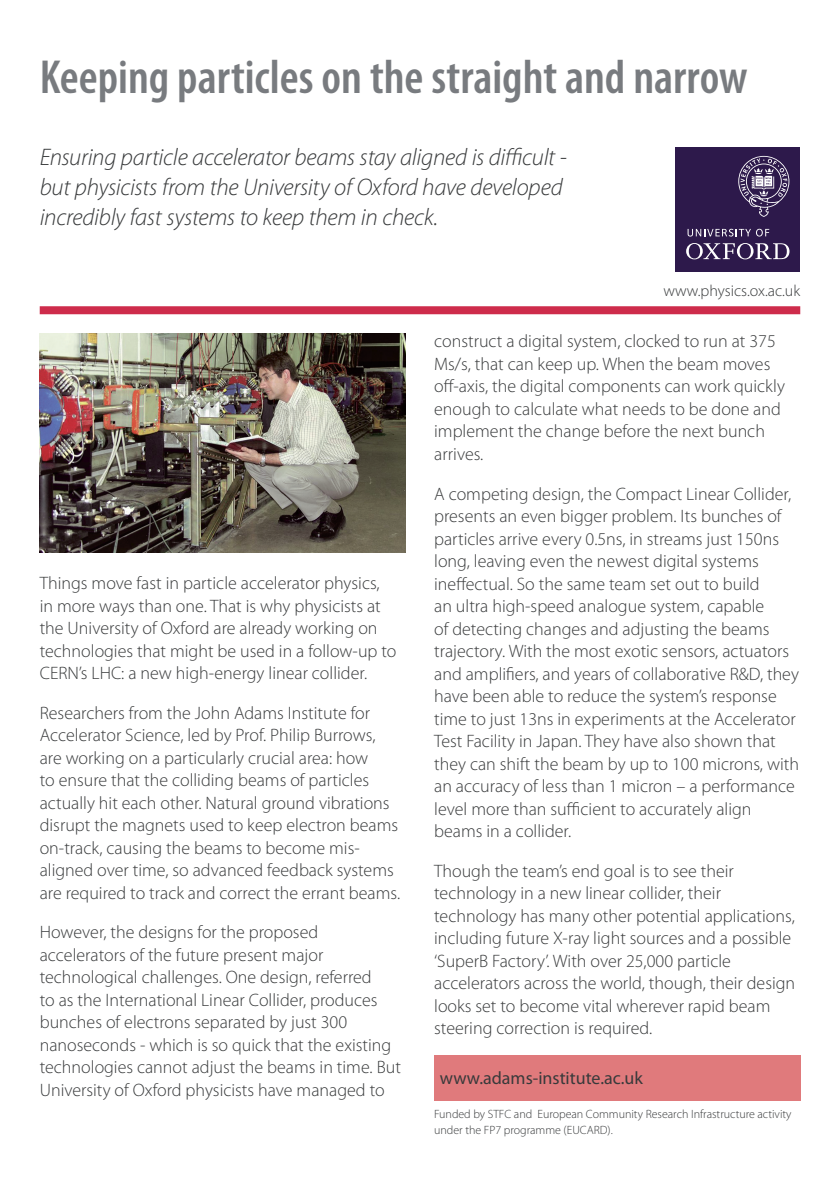
<style>
.page{position:relative;width:840px;height:1191px;background:#fff}
.page>*{position:absolute;margin:0;border:0;box-sizing:border-box;transform-origin:0 0}
.t1{font:600 condensed 48px "Myriad Pro";color:#787b7f}
.t2{font:italic 300 24px/30px "Myriad Pro";letter-spacing:-.01em;color:#383a3b}
.t3{font:300 18px/22.4px "Myriad Pro";color:#383a3b}
.t4{font:18px "Myriad Pro";color:#383a3b}
.t5{font:300 16px "Myriad Pro";color:#383a3b}
.t6{font:300 12px/16px "Myriad Pro";color:#383a3b}
</style>
<div class="page">
<div style="left:675px;top:147px;width:124px;height:125px;background:#2d194b"></div>
<svg style="left:687px;top:229px;width:81px;height:7px"></svg>
<svg style="left:686px;top:243px;width:103px;height:16px"></svg>
<svg style="left:738px;top:156px;width:51px;height:61px"></svg>
<div style="left:40px;top:306px;width:759px;height:8px;background:#ce2c4b"></div>
<div style="left:434px;top:1054px;width:365px;height:46px;background:#e07a7c"></div>
<img style="left:40px;top:334px;width:365px;height:219px">
<h1 class="t1" style="left:40px;top:47px;width:709px">Keeping particles on the straight and narrow</h1>
<h2 class="t2" style="left:40px;top:142px;width:528px">Ensuring particle accelerator beams stay aligned is difficult - but physicists from the University of Oxford have developed incredibly fast systems to keep them in check.</h2>
<p class="t5" style="left:663px;top:281px;width:138px">www.physics.ox.ac.uk</p>
<p class="t3" style="left:40px;top:572px;width:358px">Things move fast in particle accelerator physics, in more ways than one. That is why physicists at the University of Oxford are already working on technologies that might be used in a follow-up to CERN’s LHC: a new high-energy linear collider.</p>
<p class="t3" style="left:40px;top:701px;width:362px">Researchers from the John Adams Institute for Accelerator Science, led by Prof. Philip Burrows, are working on a particularly crucial area: how<br>to ensure that the colliding beams of particles actually hit each other. Natural ground vibrations disrupt the magnets used to keep electron beams on-track, causing the beams to become mis&shy;aligned over time, so advanced feedback systems are required to track and correct the errant beams.</p>
<p class="t3" style="left:40px;top:921px;width:362px">However, the designs for the proposed accelerators of the future present major technological challenges. One design, referred<br>to as the International Linear Collider, produces bunches of electrons separated by just 300 nanoseconds - which is so quick that the existing technologies cannot adjust the beams in time. But University of Oxford physicists have managed to</p>
<p class="t3" style="left:434px;top:330px;width:352px">construct a digital system, clocked to run at 375<br>Ms/s, that can keep up. When the beam moves off-axis, the digital components can work quickly enough to calculate what needs to be done and implement the change before the next bunch arrives.</p>
<p class="t3" style="left:434px;top:482px;width:366px">A competing design, the Compact Linear Collider, presents an even bigger problem. Its bunches of particles arrive every 0.5ns, in streams just 150ns long, leaving even the newest digital systems ineffectual. So the same team set out to build<br>an ultra high-speed analogue system, capable<br>of detecting changes and adjusting the beams trajectory. With the most exotic sensors, actuators and amplifiers, and years of collaborative R&amp;D, they have been able to reduce the system’s response time to just 13ns in experiments at the Accelerator Test Facility in Japan. They have also shown that they can shift the beam by up to 100 microns, with an accuracy of less than 1 micron – a performance level more than sufficient to accurately align beams in a collider.</p>
<p class="t3" style="left:434px;top:859px;width:362px">Though the team’s end goal is to see their technology in a new linear collider, their technology has many other potential applications, including future X-ray light sources and a possible ‘SuperB Factory’. With over 25,000 particle accelerators across the world, though, their design looks set to become vital wherever rapid beam steering correction is required.</p>
<p class="t4" style="left:439px;top:1067px;width:204px">www.adams-institute.ac.uk</p>
<p class="t6" style="left:434px;top:1106px;width:359px">Funded by STFC and European Community Research Infrastructure activity under the FP7 programme (EUCARD).</p>
</div>
